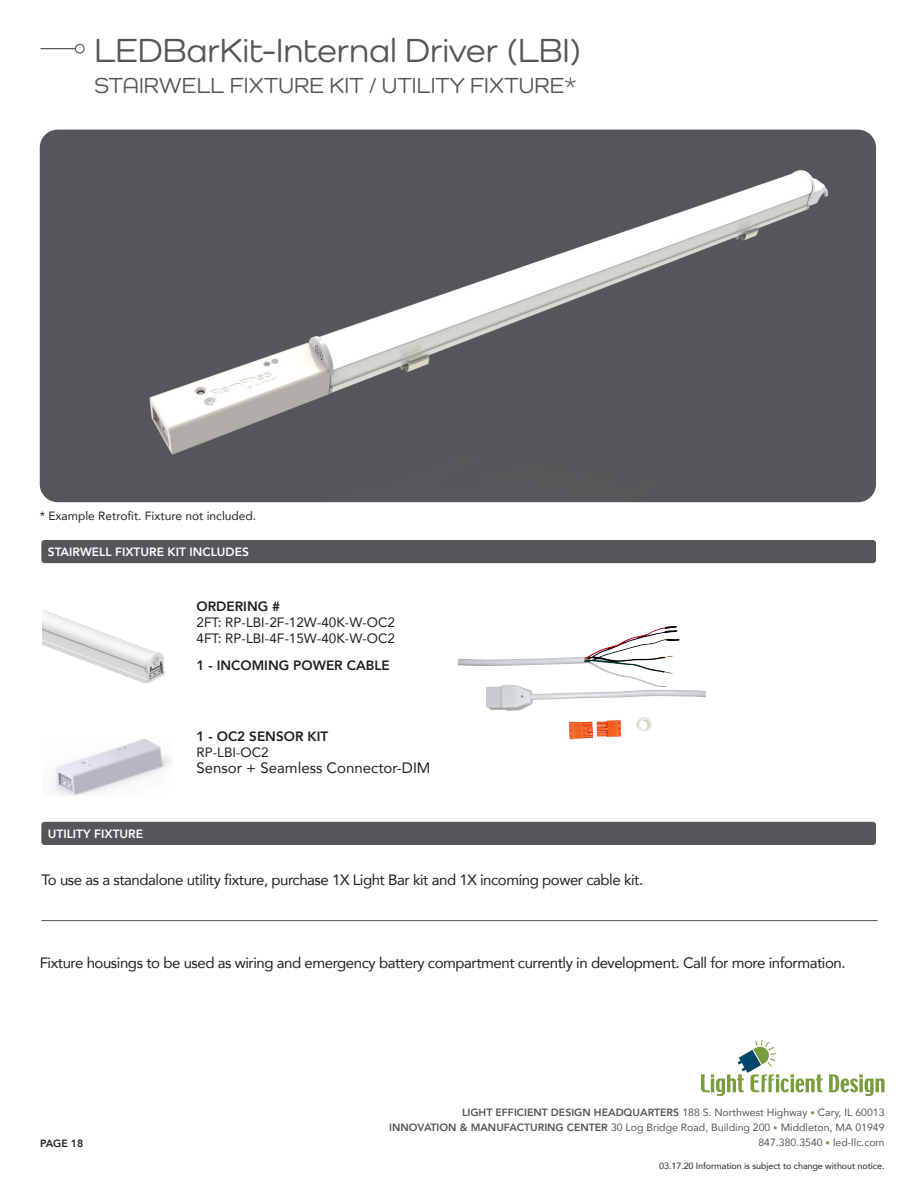
<style>
.page{position:relative;width:918px;height:1188px;background:#fff}
.page>*{position:absolute;margin:0;border:0;box-sizing:border-box;transform-origin:0 0}
.t1{font:500 34.5px "Como";color:#555659}
.t2{font:500 22.5px "Como";letter-spacing:.01em;color:#555659}
.t3{font:15px "Avenir";letter-spacing:-.03em;color:#231f20}
.t4{font:15px "Avenir";color:#231f20}
.t5{font:13.5px/16.2px "Avenir";color:#231f20}
.t6{font:800 13.5px/16.2px "Avenir";color:#231f20}
.t7{font:800 12px "Avenir";color:#fff}
.t8{font:12px "Avenir";color:#231f20}
.t9{font:10.5px "Avenir";color:#555659}
.t10{font:800 10.5px "Avenir";color:#231f20}
.t11{font:9px "Avenir";letter-spacing:-.01em;color:#231f20}
.s1{font-weight:800}
.s2{font-weight:400}
.s3{font-size:9px;color:#799c3d}
</style>
<div class="page">
<img style="left:52px;top:130px;width:824px;height:372px">
<svg style="left:75px;top:44px;width:10px;height:10px"></svg>
<hr style="left:40px;top:48px;width:35px;height:1px;background:#555659">
<img style="left:52px;top:738px;width:120px;height:57px">
<svg style="left:829px;top:1074px;width:56px;height:22px"></svg>
<svg style="left:701px;top:1040px;width:122px;height:56px"></svg>
<img style="left:458px;top:626px;width:222px;height:61px">
<div style="left:41px;top:540px;width:835px;height:23px;background:#555659;border-radius:3px"></div>
<div style="left:41px;top:822px;width:835px;height:23px;background:#555659;border-radius:3px"></div>
<img style="left:42px;top:611px;width:123px;height:72px">
<hr style="left:41px;top:920px;width:837px;height:1px;background:#555659">
<p class="t1" style="left:95px;top:29px;width:489px">LEDBarKit-Internal Driver (LBI)</p>
<p class="t2" style="left:95px;top:72px;width:484px">STAIRWELL FIXTURE KIT / UTILITY FIXTURE*</p>
<p class="t8" style="left:40px;top:507px;width:218px">* Example Retrofit. Fixture not included.</p>
<p class="t7" style="left:48px;top:543px;width:203px">STAIRWELL FIXTURE KIT INCLUDES</p>
<p class="t5" style="left:197px;top:598px;width:200px"><span class="s1">ORDERING #<br></span>2FT: RP-LBI-2F-12W-40K-W-OC2<br>4FT: RP-LBI-4F-15W-40K-W-OC2</p>
<p class="t6" style="left:197px;top:658px;width:195px">1 - INCOMING POWER CABLE</p>
<p class="t7" style="left:48px;top:824px;width:97px">UTILITY FIXTURE</p>
<p class="t6" style="left:197px;top:728px;width:133px">1 - OC2 SENSOR KIT<br><span class="s2">RP-LBI-OC2</span></p>
<p class="t4" style="left:197px;top:756px;width:236px">Sensor + Seamless Connector-DIM</p>
<p class="t3" style="left:41px;top:868px;width:603px">To use as a standalone utility fixture, purchase 1X Light Bar kit and 1X incoming power cable kit.</p>
<p class="t3" style="left:40px;top:951px;width:807px">Fixture housings to be used as wiring and emergency battery compartment currently in development. Call for more information.</p>
<p class="t10" style="left:40px;top:1135px;width:45px">PAGE 18</p>
<p class="t9" style="left:462px;top:1104px;width:424px"><span class="s1">LIGHT EFFICIENT DESIGN HEADQUARTERS</span> 188 S. Northwest Highway <span class="s3">•</span> Cary, IL 60013</p>
<p class="t9" style="left:389px;top:1119px;width:497px"><span class="s1">INNOVATION &amp; MANUFACTURING CENTER</span> 30 Log Bridge Road, Building 200 <span class="s3">•</span> Middleton, MA 01949</p>
<p class="t9" style="left:758px;top:1134px;width:128px">847.380.3540 <span class="s3">•</span> led-llc.com</p>
<p class="t11" style="left:659px;top:1159px;width:227px">03.17.20 Information is subject to change without notice.</p>
</div>
